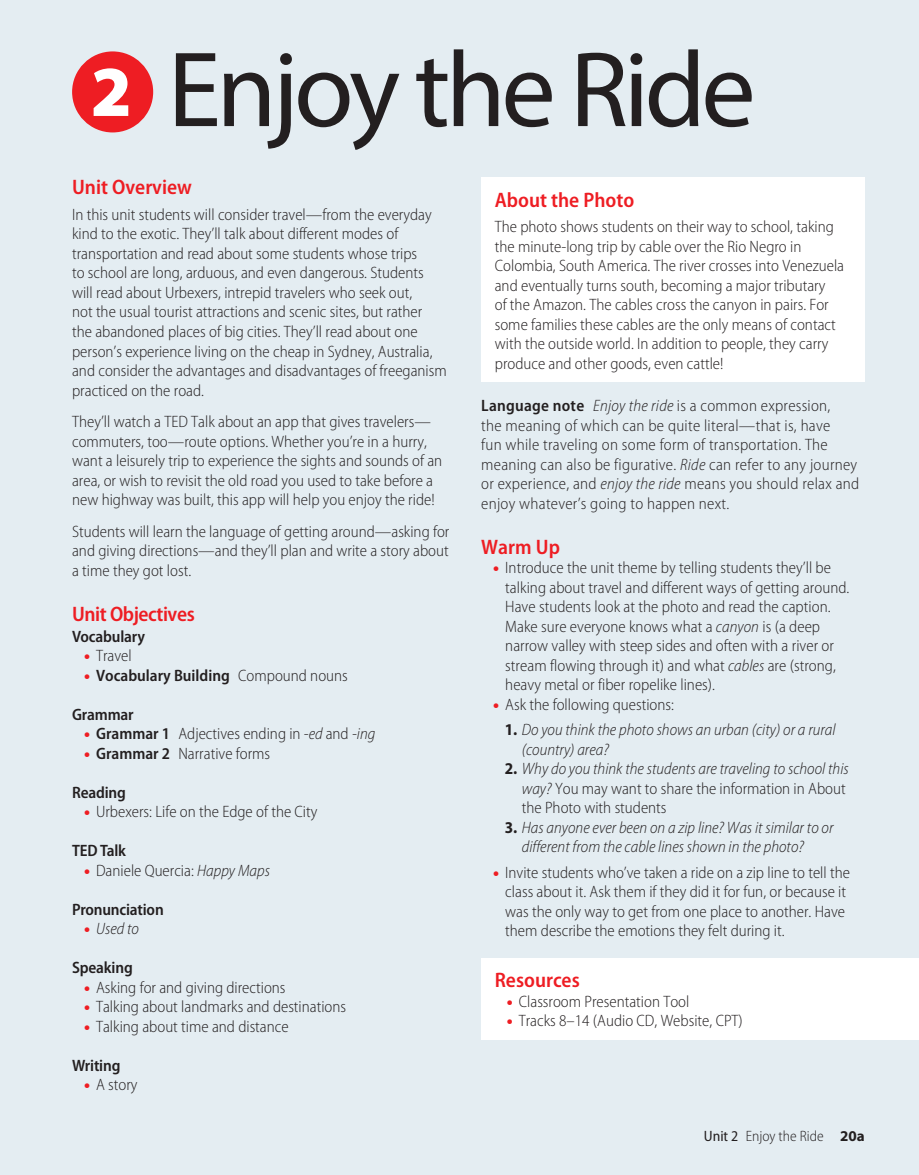
<style>
.page{position:relative;width:919px;height:1175px;background:#fff}
.page>*{position:absolute;margin:0;border:0;box-sizing:border-box;transform-origin:0 0}
.t1{font:108px "Myriad Pro";letter-spacing:-.04em;color:#231f20}
.t2{font:600 semi-condensed 21px "Myriad Pro";color:#ee1d23}
.t3{font:600 semi-condensed 21px "Myriad Pro";letter-spacing:-.02em;color:#ee1d23}
.t4{font:300 semi-condensed 16.5px/19.5px "Myriad Pro";color:#231f20}
.t5{font:italic 300 semi-condensed 16.5px/19.5px "Myriad Pro";color:#231f20}
.t6{font:600 semi-condensed 16.5px "Myriad Pro";letter-spacing:-.01em;color:#231f20}
.t7{font:300 semi-condensed 15px "Myriad Pro";color:#231f20}
.s1{font-weight:900;font-size:72px;color:#fff}
.s2{font-weight:900;font-stretch:normal;color:#ee1d23}
.s3{font-weight:300}
.s4{font-weight:600}
.s5{font-style:italic}
.s6{font-weight:900;font-style:normal;font-stretch:normal;color:#ee1d23}
.s7{font-weight:700;font-style:normal}
.s8{font-weight:700}
.s9{font-weight:400}
.s10{font-weight:700;font-stretch:normal}
</style>
<div class="page">
<div style="left:0;top:0;width:918px;height:1175px;background:#e4edf2"></div>
<div style="left:72px;top:51px;width:81px;height:81px;background:#ee1d23;border-radius:50%"></div>
<div style="left:481px;top:177px;width:383px;height:205px;background:#fff"></div>
<div style="left:481px;top:958px;width:437px;height:82px;background:#fff"></div>
<h1 class="t1" style="left:93px;top:23px;width:663px"><span class="s1">2</span> Enjoy the Ride</h1>
<p class="t2" style="left:72px;top:174px;width:121px">Unit Overview</p>
<p class="t4" style="left:72px;top:205px;width:376px">In this unit students will consider travel—from the everyday kind to the exotic. They’ll talk about different modes of transportation and read about some students whose trips<br>to school are long, arduous, and even dangerous. Students will read about Urbexers, intrepid travelers who seek out,<br>not the usual tourist attractions and scenic sites, but rather<br>the abandoned places of big cities. They’ll read about one person’s experience living on the cheap in Sydney, Australia, and consider the advantages and disadvantages of freeganism practiced on the road.</p>
<p class="t4" style="left:72px;top:412px;width:371px">They’ll watch a TED Talk about an app that gives travelers— commuters, too—route options. Whether you’re in a hurry, want a leisurely trip to experience the sights and sounds of an area, or wish to revisit the old road you used to take before a new highway was built, this app will help you enjoy the ride!</p>
<p class="t4" style="left:72px;top:521px;width:378px;text-align:justify">Students will learn the language of getting around—asking for and giving directions—and they’ll plan and write a story about a time they got lost.</p>
<p class="t3" style="left:72px;top:600px;width:124px">Unit Objectives</p>
<p class="t6" style="left:72px;top:625px;width:75px">Vocabulary</p>
<p class="t4" style="left:84px;top:646px;width:49px"><span class="s2">•</span> Travel</p>
<p class="t6" style="left:84px;top:664px;width:265px"><span class="s2">•</span> Vocabulary Building <span class="s3">Compound nouns</span></p>
<p class="t6" style="left:72px;top:703px;width:63px">Grammar</p>
<p class="t4" style="left:84px;top:724px;width:292px"><span class="s2">•</span> <span class="s4">Grammar 1</span> Adjectives ending in <span class="s5">-ed</span> and <span class="s5">-ing</span></p>
<p class="t4" style="left:84px;top:743px;width:187px"><span class="s2">•</span> <span class="s4">Grammar 2</span> Narrative forms</p>
<p class="t6" style="left:72px;top:782px;width:55px">Reading</p>
<p class="t4" style="left:84px;top:802px;width:235px"><span class="s2">•</span> Urbexers: Life on the Edge of the City</p>
<p class="t6" style="left:72px;top:840px;width:55px">TED Talk</p>
<p class="t4" style="left:84px;top:860px;width:187px"><span class="s2">•</span> Daniele Quercia: <span class="s5">Happy Maps</span></p>
<p class="t6" style="left:72px;top:899px;width:93px">Pronunciation</p>
<p class="t5" style="left:84px;top:919px;width:56px"><span class="s6">•</span> Used to</p>
<p class="t6" style="left:72px;top:957px;width:62px">Speaking</p>
<p class="t4" style="left:84px;top:977px;width:203px"><span class="s2">•</span> Asking for and giving directions</p>
<p class="t4" style="left:84px;top:997px;width:263px"><span class="s2">•</span> Talking about landmarks and destinations</p>
<p class="t4" style="left:84px;top:1016px;width:206px"><span class="s2">•</span> Talking about time and distance</p>
<p class="t6" style="left:72px;top:1055px;width:50px">Writing</p>
<p class="t4" style="left:84px;top:1075px;width:55px"><span class="s2">•</span> A story</p>
<p class="t2" style="left:494px;top:187px;width:141px">About the Photo</p>
<p class="t4" style="left:494px;top:217px;width:351px">The photo shows students on their way to school, taking the minute-long trip by cable over the Rio Negro in Colombia, South America. The river crosses into Venezuela and eventually turns south, becoming a major tributary<br>of the Amazon. The cables cross the canyon in pairs. For some families these cables are the only means of contact with the outside world. In addition to people, they carry produce and other goods, even cattle!</p>
<p class="t4" style="left:481px;top:396px;width:379px"><span class="s4">Language note</span> <span class="s5">Enjoy the ride</span> is a common expression,<br>the meaning of which can be quite literal—that is, have<br>fun while traveling on some form of transportation. The meaning can also be figurative. <span class="s5">Ride</span> can refer to any journey or experience, and <span class="s5">enjoy the ride</span> means you should relax and enjoy whatever’s going to happen next.</p>
<p class="t2" style="left:481px;top:533px;width:80px">Warm Up</p>
<p class="t4" style="left:505px;top:558px;width:345px;text-indent:-12px"><span class="s2">•</span> Introduce the unit theme by telling students they’ll be talking about travel and different ways of getting around.<br>Have students look at the photo and read the caption.<br>Make sure everyone knows what a <span class="s5">canyon</span> is (a deep narrow valley with steep sides and often with a river or stream flowing through it) and what <span class="s5">cables</span> are (strong, heavy metal or fiber ropelike lines).</p>
<p class="t4" style="left:493px;top:694px;width:182px"><span class="s2">•</span> Ask the following questions:</p>
<p class="t5" style="left:521px;top:720px;width:315px;text-indent:-17px"><span class="s7">1.</span> Do you think the photo shows an urban (city) or a rural (country) area?</p>
<p class="t4" style="left:521px;top:759px;width:328px;text-indent:-17px"><span class="s8">2.</span> <span class="s5">Why do you think the students are traveling to school this way?</span> You may want to share the information in About the Photo with students</p>
<p class="t5" style="left:521px;top:817px;width:313px;text-indent:-17px"><span class="s7">3.</span> Has anyone ever been on a zip line? Was it similar to or different from the cable lines shown in the photo?</p>
<p class="t4" style="left:505px;top:862px;width:346px;text-indent:-12px"><span class="s2">•</span> Invite students who’ve taken a ride on a zip line to tell the class about it. Ask them if they did it for fun, or because it was the only way to get from one place to another. Have them describe the emotions they felt during it.</p>
<p class="t2" style="left:494px;top:967px;width:86px">Resources</p>
<p class="t4" style="left:506px;top:991px;width:184px"><span class="s2">•</span> Classroom Presentation Tool</p>
<p class="t4" style="left:506px;top:1011px;width:237px"><span class="s2">•</span> Tracks 8–14 (Audio CD, Website, CPT)</p>
<p class="t7" style="left:703px;top:1127px;width:162px"><span class="s9">Unit 2</span> Enjoy the Ride <span class="s10">20a</span></p>
</div>
